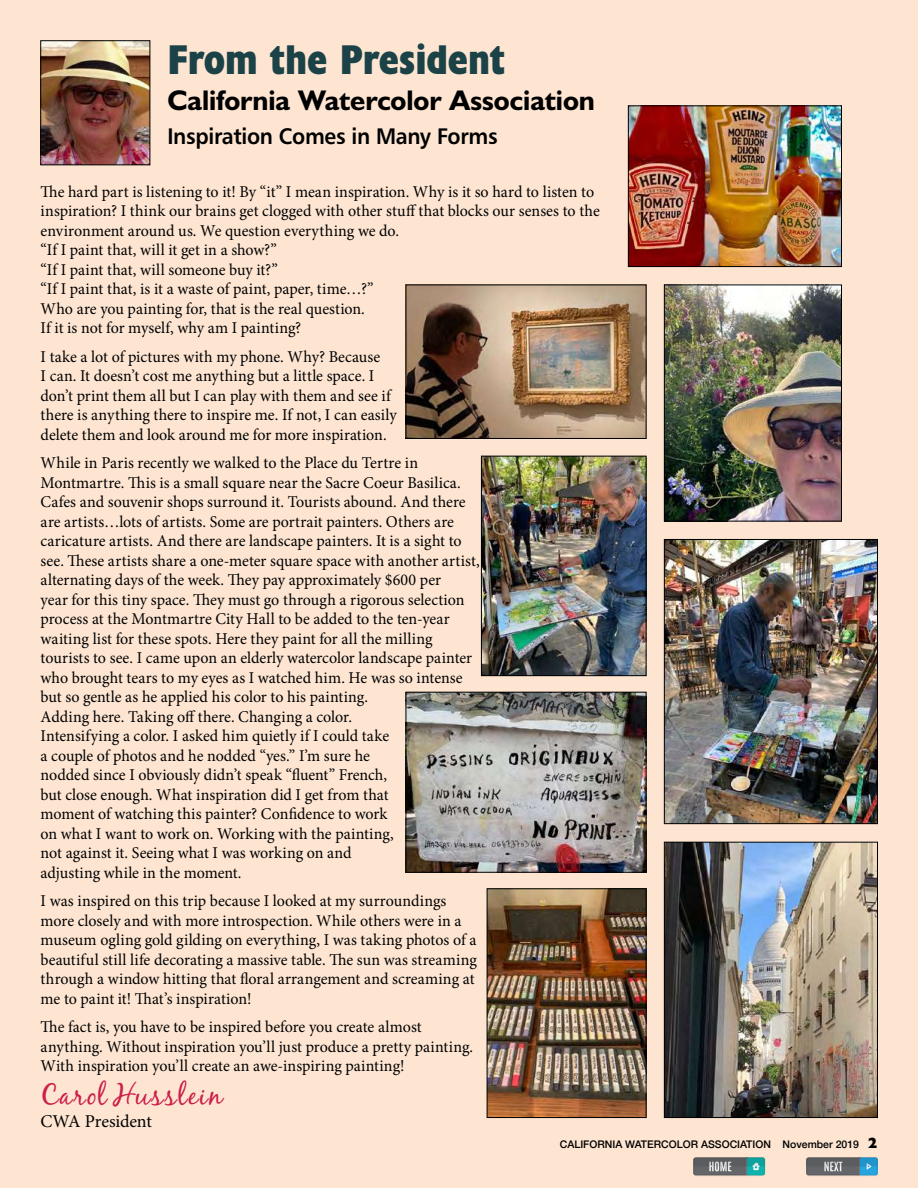
<style>
.page{position:relative;width:918px;height:1188px;background:#fde5d2}
.page>*{position:absolute;margin:0;border:0;box-sizing:border-box;transform-origin:0 0}
.t1{font:700 condensed 42px "Humanist 521 BT Xtra";letter-spacing:-.005em;color:#1b4247}
.t2{font:700 28.5px "Humanist 521 BT";color:#000}
.t3{font:28.5px "Black Jack";letter-spacing:.065em;color:#cc1f49}
.t4{font:22.5px "Humanist 777 BT Bold B";letter-spacing:-.015em;color:#000;scale:.94 1}
.t5{font:18px "Minion Pro";letter-spacing:-.01em;color:#000}
.t6{font:16.5px/19.5px "Minion Pro";color:#000}
.t7{font:500 10.5px "Helvetica Neue";color:#000}
.s1{font-family:"Humanist 521 BT";font-weight:800;font-size:15px}
</style>
<div class="page">
<svg style="left:806px;top:1157px;width:72px;height:19px"></svg>
<svg style="left:693px;top:1157px;width:72px;height:19px"></svg>
<img style="left:42px;top:42px;width:106px;height:121px">
<div style="left:40px;top:40px;width:110px;height:125px;border:1px solid #000"></div>
<img style="left:630px;top:107px;width:210px;height:158px">
<div style="left:628px;top:105px;width:214px;height:162px;border:1px solid #000"></div>
<img style="left:666px;top:287px;width:174px;height:232px">
<div style="left:664px;top:285px;width:178px;height:236px;border:1px solid #000"></div>
<img style="left:408px;top:287px;width:236px;height:150px">
<div style="left:406px;top:285px;width:240px;height:154px;border:1px solid #000"></div>
<img style="left:483px;top:458px;width:161px;height:216px">
<div style="left:481px;top:456px;width:165px;height:220px;border:1px solid #000"></div>
<img style="left:666px;top:541px;width:210px;height:281px">
<div style="left:664px;top:539px;width:214px;height:285px;border:1px solid #000"></div>
<img style="left:408px;top:694px;width:236px;height:177px">
<div style="left:406px;top:692px;width:240px;height:181px;border:1px solid #000"></div>
<img style="left:666px;top:844px;width:210px;height:272px">
<div style="left:664px;top:842px;width:214px;height:276px;border:1px solid #000"></div>
<img style="left:489px;top:890px;width:155px;height:226px">
<div style="left:487px;top:888px;width:159px;height:230px;border:1px solid #000"></div>
<h1 class="t1" style="left:167px;top:34px;width:339px">From the President</h1>
<h2 class="t2" style="left:167px;top:83px;width:429px">California Watercolor Association</h2>
<h3 class="t4" style="left:167px;top:122px;width:353px">Inspiration Comes in Many Forms</h3>
<p class="t6" style="left:41px;top:182px;width:561px">The hard part is listening to it! By “it” I mean inspiration. Why is it so hard to listen to inspiration? I think our brains get clogged with other stuff that blocks our senses to the environment around us. We question everything we do.<br>“If I paint that, will it get in a show?”<br>“If I paint that, will someone buy it?”<br>“If I paint that, is it a waste of paint, paper, time…?”<br>Who are you painting for, that is the real question.<br>If it is not for myself, why am I painting?</p>
<p class="t6" style="left:41px;top:347px;width:358px">I take a lot of pictures with my phone. Why? Because<br>I can. It doesn’t cost me anything but a little space. I don’t print them all but I can play with them and see if there is anything there to inspire me. If not, I can easily delete them and look around me for more inspiration.</p>
<p class="t6" style="left:41px;top:453px;width:441px">While in Paris recently we walked to the Place du Tertre in Montmartre. This is a small square near the Sacre Coeur Basilica.<br>Cafes and souvenir shops surround it. Tourists abound. And there are artists…lots of artists. Some are portrait painters. Others are caricature artists. And there are landscape painters. It is a sight to see. These artists share a one-meter square space with another artist, alternating days of the week. They pay approximately $600 per<br>year for this tiny space. They must go through a rigorous selection process at the Montmartre City Hall to be added to the ten-year waiting list for these spots. Here they paint for all the milling tourists to see. I came upon an elderly watercolor landscape painter who brought tears to my eyes as I watched him. He was so intense but so gentle as he applied his color to his painting.<br>Adding here. Taking off there. Changing a color.<br>Intensifying a color. I asked him quietly if I could take<br>a couple of photos and he nodded “yes.” I’m sure he<br>nodded since I obviously didn’t speak “fluent” French,<br>but close enough. What inspiration did I get from that<br>moment of watching this painter? Confidence to work<br>on what I want to work on. Working with the painting,<br>not against it. Seeing what I was working on and<br>adjusting while in the moment.</p>
<p class="t6" style="left:41px;top:891px;width:438px">I was inspired on this trip because I looked at my surroundings more closely and with more introspection. While others were in a museum ogling gold gilding on everything, I was taking photos of a beautiful still life decorating a massive table. The sun was streaming through a window hitting that floral arrangement and screaming at me to paint it! That’s inspiration!</p>
<p class="t6" style="left:41px;top:1017px;width:434px">The fact is, you have to be inspired before you create almost anything. Without inspiration you’ll just produce a pretty painting.<br>With inspiration you’ll create an awe-inspiring painting!</p>
<h2 class="t3" style="left:40px;top:1078px;width:183px">Carol Husslein</h2>
<p class="t5" style="left:40px;top:1109px;width:113px">CWA President</p>
<p class="t7" style="left:560px;top:1135px;width:319px">CALIFORNIA WATERCOLOR ASSOCIATION November 2019 <span class="s1">2</span></p>
</div>
